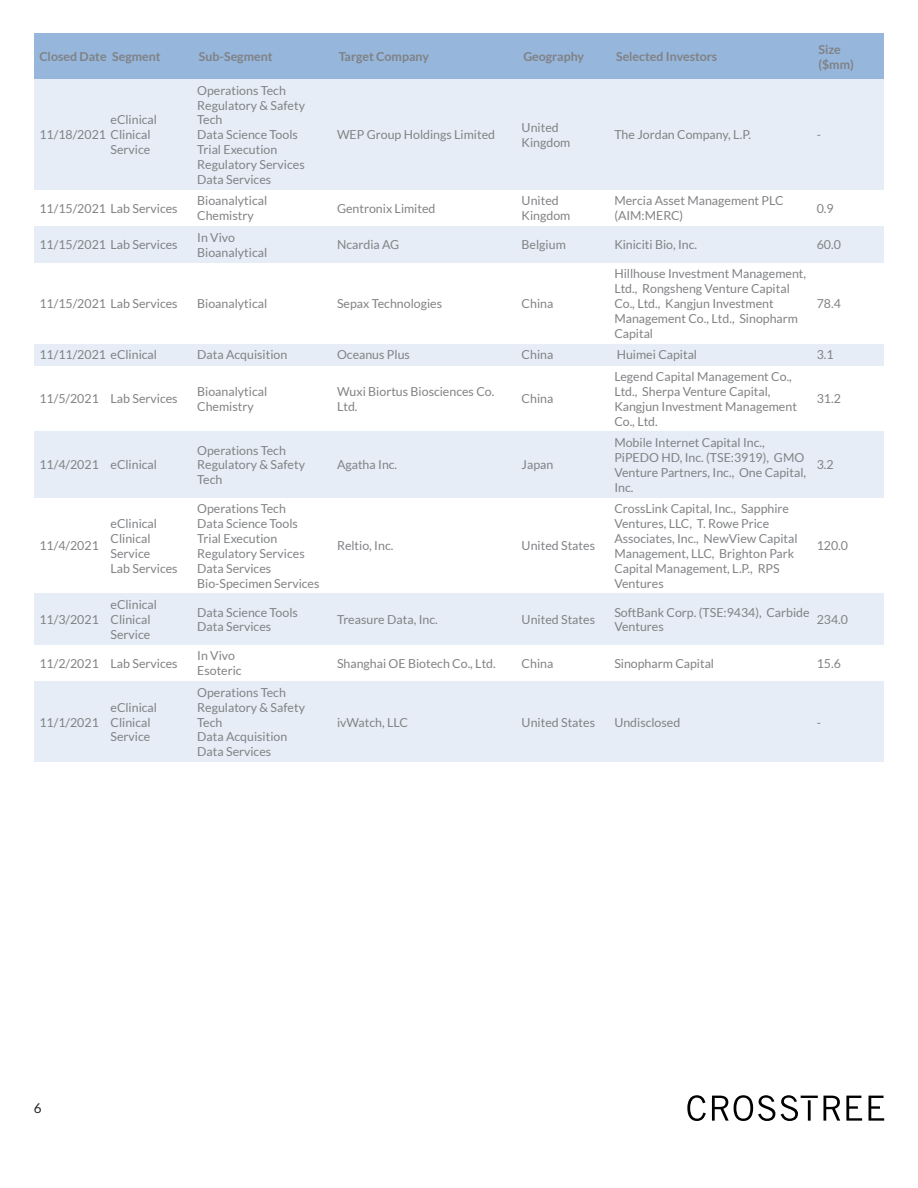
<style>
.page{position:relative;width:918px;height:1188px;background:#fff}
.page>*{position:absolute;margin:0;border:0;box-sizing:border-box;transform-origin:0 0}
.t1{font:13.5px "Lato";color:#212529}
.t2{font:12.3px/14.9px "Lato";color:#808285}
.t3{font:700 12.3px/14.9px "Lato";color:#808285}
</style>
<div class="page">
<div style="left:34px;top:34px;width:77px;height:45px;background:#96b6db"></div>
<div style="left:111px;top:34px;width:86px;height:45px;background:#96b6db"></div>
<div style="left:197px;top:34px;width:140px;height:45px;background:#96b6db"></div>
<div style="left:337px;top:34px;width:185px;height:45px;background:#96b6db"></div>
<div style="left:522px;top:34px;width:92px;height:45px;background:#96b6db"></div>
<div style="left:614px;top:34px;width:203px;height:45px;background:#96b6db"></div>
<div style="left:817px;top:34px;width:67px;height:45px;background:#96b6db"></div>
<div style="left:34px;top:79px;width:77px;height:111px;background:#e6edf6"></div>
<div style="left:111px;top:79px;width:86px;height:111px;background:#e6edf6"></div>
<div style="left:197px;top:79px;width:140px;height:111px;background:#e6edf6"></div>
<div style="left:337px;top:79px;width:185px;height:111px;background:#e6edf6"></div>
<div style="left:522px;top:79px;width:92px;height:111px;background:#e6edf6"></div>
<div style="left:614px;top:79px;width:203px;height:111px;background:#e6edf6"></div>
<div style="left:817px;top:79px;width:67px;height:111px;background:#e6edf6"></div>
<div style="left:34px;top:226px;width:77px;height:37px;background:#e6edf6"></div>
<div style="left:111px;top:226px;width:86px;height:37px;background:#e6edf6"></div>
<div style="left:197px;top:226px;width:140px;height:37px;background:#e6edf6"></div>
<div style="left:337px;top:226px;width:185px;height:37px;background:#e6edf6"></div>
<div style="left:522px;top:226px;width:92px;height:37px;background:#e6edf6"></div>
<div style="left:614px;top:226px;width:203px;height:37px;background:#e6edf6"></div>
<div style="left:817px;top:226px;width:67px;height:37px;background:#e6edf6"></div>
<div style="left:34px;top:344px;width:77px;height:21px;background:#e6edf6"></div>
<div style="left:111px;top:344px;width:86px;height:21px;background:#e6edf6"></div>
<div style="left:197px;top:344px;width:140px;height:21px;background:#e6edf6"></div>
<div style="left:337px;top:344px;width:185px;height:21px;background:#e6edf6"></div>
<div style="left:522px;top:344px;width:92px;height:21px;background:#e6edf6"></div>
<div style="left:614px;top:344px;width:203px;height:21px;background:#e6edf6"></div>
<div style="left:817px;top:344px;width:67px;height:21px;background:#e6edf6"></div>
<div style="left:34px;top:432px;width:77px;height:66px;background:#e6edf6"></div>
<div style="left:111px;top:432px;width:86px;height:66px;background:#e6edf6"></div>
<div style="left:197px;top:432px;width:140px;height:66px;background:#e6edf6"></div>
<div style="left:337px;top:432px;width:185px;height:66px;background:#e6edf6"></div>
<div style="left:522px;top:432px;width:92px;height:66px;background:#e6edf6"></div>
<div style="left:614px;top:432px;width:203px;height:66px;background:#e6edf6"></div>
<div style="left:817px;top:432px;width:67px;height:66px;background:#e6edf6"></div>
<div style="left:34px;top:594px;width:77px;height:51px;background:#e6edf6"></div>
<div style="left:111px;top:594px;width:86px;height:51px;background:#e6edf6"></div>
<div style="left:197px;top:594px;width:140px;height:51px;background:#e6edf6"></div>
<div style="left:337px;top:594px;width:185px;height:51px;background:#e6edf6"></div>
<div style="left:522px;top:594px;width:92px;height:51px;background:#e6edf6"></div>
<div style="left:614px;top:594px;width:203px;height:51px;background:#e6edf6"></div>
<div style="left:817px;top:594px;width:67px;height:51px;background:#e6edf6"></div>
<div style="left:34px;top:681px;width:77px;height:81px;background:#e6edf6"></div>
<div style="left:111px;top:681px;width:86px;height:81px;background:#e6edf6"></div>
<div style="left:197px;top:681px;width:140px;height:81px;background:#e6edf6"></div>
<div style="left:337px;top:681px;width:185px;height:81px;background:#e6edf6"></div>
<div style="left:522px;top:681px;width:92px;height:81px;background:#e6edf6"></div>
<div style="left:614px;top:681px;width:203px;height:81px;background:#e6edf6"></div>
<div style="left:817px;top:681px;width:67px;height:81px;background:#e6edf6"></div>
<svg style="left:687px;top:1095px;width:197px;height:26px"></svg>
<p class="t3" style="left:39px;top:49px;width:123px">Closed Date Segment</p>
<p class="t3" style="left:199px;top:49px;width:75px">Sub-Segment</p>
<p class="t3" style="left:339px;top:49px;width:92px">Target Company</p>
<p class="t3" style="left:523px;top:49px;width:62px">Geography</p>
<p class="t3" style="left:616px;top:49px;width:103px">Selected Investors</p>
<p class="t3" style="left:818px;top:42px;width:37px">Size ($mm)</p>
<p class="t2" style="left:111px;top:112px;width:48px">eClinical</p>
<p class="t2" style="left:111px;top:142px;width:41px">Service</p>
<p class="t2" style="left:39px;top:127px;width:113px">11/18/2021 Clinical</p>
<p class="t2" style="left:197px;top:83px;width:109px">Operations Tech<br>Regulatory &amp; Safety<br>Tech<br>Data Science Tools<br>Trial Execution<br>Regulatory Services<br>Data Services</p>
<p class="t2" style="left:337px;top:127px;width:160px">WEP Group Holdings Limited</p>
<p class="t2" style="left:522px;top:120px;width:50px">United<br>Kingdom</p>
<p class="t2" style="left:614px;top:127px;width:138px">The Jordan Company, L.P.</p>
<p class="t2" style="left:817px;top:127px;width:6px">-</p>
<p class="t2" style="left:39px;top:201px;width:140px">11/15/2021 Lab Services</p>
<p class="t2" style="left:197px;top:193px;width:71px">Bioanalytical<br>Chemistry</p>
<p class="t2" style="left:337px;top:201px;width:100px">Gentronix Limited</p>
<p class="t2" style="left:522px;top:193px;width:50px">United<br>Kingdom</p>
<p class="t2" style="left:614px;top:193px;width:171px">Mercia Asset Management PLC (AIM:MERC)</p>
<p class="t2" style="left:817px;top:201px;width:18px">0.9</p>
<p class="t2" style="left:39px;top:237px;width:140px">11/15/2021 Lab Services</p>
<p class="t2" style="left:197px;top:230px;width:71px">In Vivo<br>Bioanalytical</p>
<p class="t2" style="left:337px;top:237px;width:64px">Ncardia AG</p>
<p class="t2" style="left:522px;top:237px;width:46px">Belgium</p>
<p class="t2" style="left:614px;top:237px;width:84px">Kiniciti Bio, Inc.</p>
<p class="t2" style="left:817px;top:237px;width:26px">60.0</p>
<p class="t2" style="left:39px;top:296px;width:140px">11/15/2021 Lab Services</p>
<p class="t2" style="left:197px;top:296px;width:71px">Bioanalytical</p>
<p class="t2" style="left:337px;top:296px;width:107px">Sepax Technologies</p>
<p class="t2" style="left:522px;top:296px;width:33px">China</p>
<p class="t2" style="left:614px;top:266px;width:193px">Hillhouse Investment Management,<br>Ltd., Rongsheng Venture Capital<br>Co., Ltd., Kangjun Investment<br>Management Co., Ltd., Sinopharm<br>Capital</p>
<p class="t2" style="left:817px;top:296px;width:26px">78.4</p>
<p class="t2" style="left:39px;top:347px;width:119px">11/11/2021 eClinical</p>
<p class="t2" style="left:197px;top:347px;width:92px">Data Acquisition</p>
<p class="t2" style="left:337px;top:347px;width:74px">Oceanus Plus</p>
<p class="t2" style="left:522px;top:347px;width:33px">China</p>
<p class="t2" style="left:617px;top:347px;width:82px">Huimei Capital</p>
<p class="t2" style="left:817px;top:347px;width:18px">3.1</p>
<p class="t2" style="left:39px;top:391px;width:140px">11/5/2021 Lab Services</p>
<p class="t2" style="left:197px;top:384px;width:71px">Bioanalytical<br>Chemistry</p>
<p class="t2" style="left:337px;top:384px;width:159px">Wuxi Biortus Biosciences Co.<br>Ltd.</p>
<p class="t2" style="left:522px;top:391px;width:33px">China</p>
<p class="t2" style="left:614px;top:369px;width:184px">Legend Capital Management Co.,<br>Ltd., Sherpa Venture Capital,<br>Kangjun Investment Management<br>Co., Ltd.</p>
<p class="t2" style="left:817px;top:391px;width:26px">31.2</p>
<p class="t2" style="left:39px;top:457px;width:119px">11/4/2021 eClinical</p>
<p class="t2" style="left:39px;top:538px;width:61px">11/4/2021</p>
<p class="t2" style="left:111px;top:516px;width:69px">eClinical<br>Clinical<br>Service<br>Lab Services</p>
<p class="t2" style="left:197px;top:442px;width:109px">Operations Tech<br>Regulatory &amp; Safety<br>Tech</p>
<p class="t2" style="left:197px;top:501px;width:124px">Operations Tech<br>Data Science Tools<br>Trial Execution<br>Regulatory Services<br>Data Services<br>Bio-Specimen Services</p>
<p class="t2" style="left:337px;top:457px;width:62px">Agatha Inc.</p>
<p class="t2" style="left:522px;top:457px;width:33px">Japan</p>
<p class="t2" style="left:337px;top:538px;width:58px">Reltio, Inc.</p>
<p class="t2" style="left:522px;top:538px;width:75px">United States</p>
<p class="t2" style="left:614px;top:435px;width:193px">Mobile Internet Capital Inc.,<br>PiPEDO HD, Inc. (TSE:3919), GMO<br>Venture Partners, Inc., One Capital,<br>Inc.</p>
<p class="t2" style="left:614px;top:501px;width:185px">CrossLink Capital, Inc., Sapphire<br>Ventures, LLC, T. Rowe Price<br>Associates, Inc., NewView Capital<br>Management, LLC, Brighton Park<br>Capital Management, L.P., RPS<br>Ventures</p>
<p class="t2" style="left:817px;top:457px;width:18px">3.2</p>
<p class="t2" style="left:817px;top:538px;width:33px">120.0</p>
<p class="t2" style="left:111px;top:597px;width:48px">eClinical<br>Clinical<br>Service</p>
<p class="t2" style="left:197px;top:604px;width:102px">Data Science Tools<br>Data Services</p>
<p class="t2" style="left:337px;top:612px;width:102px">Treasure Data, Inc.</p>
<p class="t2" style="left:522px;top:612px;width:75px">United States</p>
<p class="t2" style="left:614px;top:604px;width:197px">SoftBank Corp. (TSE:9434), Carbide<br>Ventures</p>
<p class="t2" style="left:817px;top:612px;width:33px">234.0</p>
<p class="t2" style="left:39px;top:656px;width:140px">11/2/2021 Lab Services</p>
<p class="t2" style="left:197px;top:648px;width:46px">In Vivo<br>Esoteric</p>
<p class="t2" style="left:337px;top:656px;width:160px">Shanghai OE Biotech Co., Ltd.</p>
<p class="t2" style="left:522px;top:656px;width:33px">China</p>
<p class="t2" style="left:614px;top:656px;width:101px">Sinopharm Capital</p>
<p class="t2" style="left:817px;top:656px;width:26px">15.6</p>
<p class="t2" style="left:39px;top:612px;width:61px">11/3/2021</p>
<p class="t2" style="left:39px;top:714px;width:61px">11/1/2021</p>
<p class="t2" style="left:111px;top:700px;width:48px">eClinical<br>Clinical<br>Service</p>
<p class="t2" style="left:197px;top:685px;width:109px">Operations Tech<br>Regulatory &amp; Safety<br>Tech<br>Data Acquisition<br>Data Services</p>
<p class="t2" style="left:337px;top:714px;width:72px">ivWatch, LLC</p>
<p class="t2" style="left:522px;top:714px;width:75px">United States</p>
<p class="t2" style="left:614px;top:714px;width:67px">Undisclosed</p>
<p class="t2" style="left:817px;top:714px;width:6px">-</p>
<p class="t1" style="left:34px;top:1100px;width:9px">6</p>
</div>
